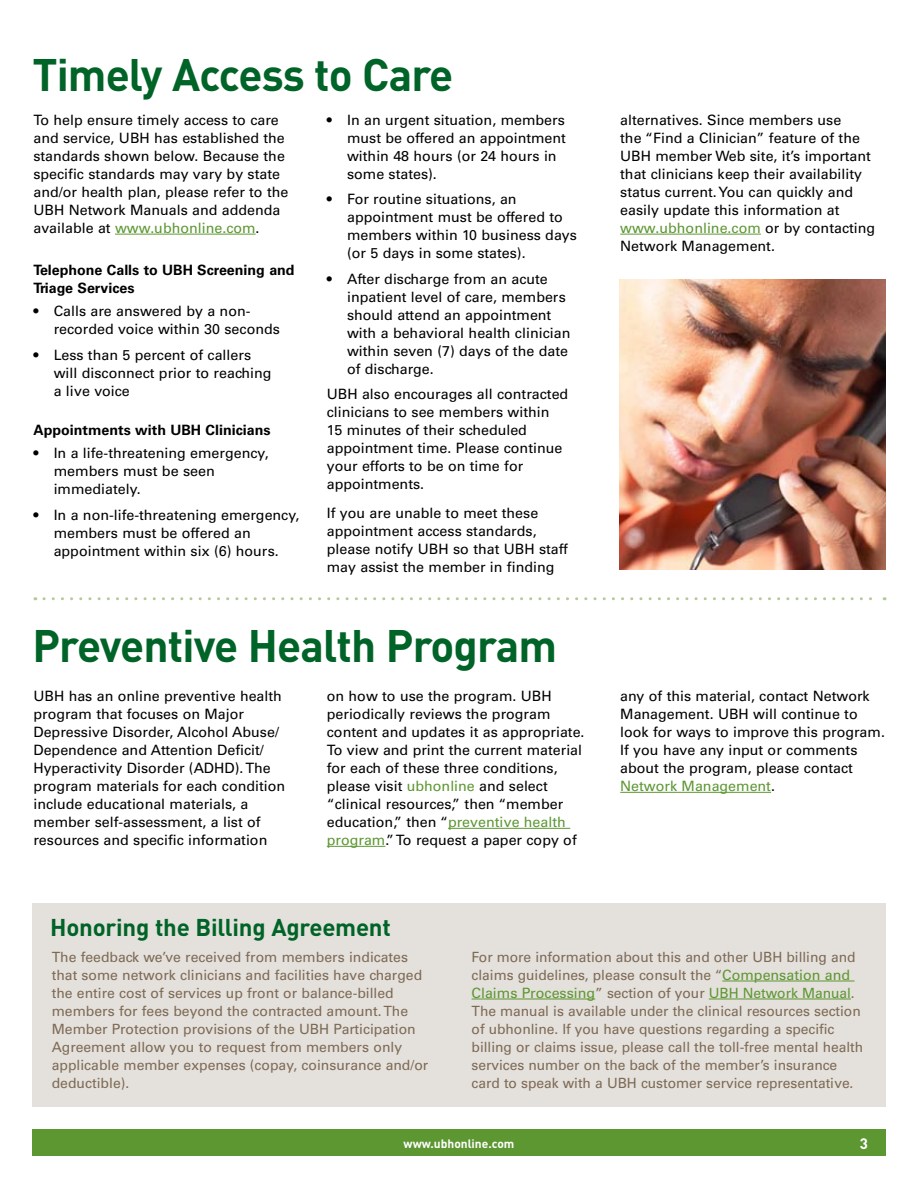
<style>
.page{position:relative;width:918px;height:1188px;background:#fff}
.page>*{position:absolute;margin:0;border:0;box-sizing:border-box;transform-origin:0 0}
.t1{font:700 45px "DIN";letter-spacing:-.02em;color:#006327}
.t2{font:700 24px "DIN";letter-spacing:-.01em;color:#006327}
.t3{font:700 15px "DIN";color:#fff}
.t4{font:14.25px/18px "Univers";color:#000}
.t5{font:700 14.25px/18px "Univers";color:#000}
.t6{font:14.25px "Univers";color:#5d9732}
.t7{font:14.1px/18px "Univers";letter-spacing:-.005em;color:#7d6a55}
.t8{font:700 12px "DIN";color:#fff}
.s1{color:#5d9732}
.s2{font-size:14.25px;color:#5d9732}
.s3{font-size:14.1px;color:#7d6a55}
.s4{font-size:14.1px}
</style>
<div class="page">
<div style="left:32px;top:1129px;width:854px;height:27px;background:#5d9732"></div>
<svg style="left:44px;top:597px;width:841px;height:3px"></svg>
<hr style="left:115px;top:234px;width:141px;height:1px;background:#5d9732">
<hr style="left:620px;top:234px;width:141px;height:1px;background:#5d9732">
<div style="left:32px;top:903px;width:854px;height:204px;background:#e4e0db"></div>
<hr style="left:722px;top:981px;width:133px;height:1px;background:#5d9732">
<hr style="left:472px;top:999px;width:123px;height:1px;background:#5d9732">
<hr style="left:709px;top:999px;width:142px;height:1px;background:#5d9732">
<hr style="left:448px;top:828px;width:122px;height:1px;background:#5d9732">
<hr style="left:327px;top:846px;width:58px;height:1px;background:#5d9732">
<hr style="left:620px;top:792px;width:151px;height:1px;background:#5d9732">
<img style="left:619px;top:279px;width:267px;height:291px">
<h1 class="t1" style="left:32px;top:46px;width:422px">Timely Access to Care</h1>
<p class="t4" style="left:33px;top:111px;width:257px">To help ensure timely access to care and service, UBH has established the standards shown below. Because the specific standards may vary by state and/or health plan, please refer to the UBH Network Manuals and addenda available at <span class="s1">www.ubhonline.com</span>.</p>
<p class="t5" style="left:33px;top:261px;width:263px">Telephone Calls to UBH Screening and<br>Triage Services</p>
<p class="t4" style="left:54px;top:302px;width:228px;text-indent:-20px">• Calls are answered by a non&shy;recorded voice within 30 seconds</p>
<p class="t4" style="left:54px;top:346px;width:219px;text-indent:-20px">• Less than 5 percent of callers will disconnect prior to reaching a live voice</p>
<p class="t5" style="left:33px;top:421px;width:239px">Appointments with UBH Clinicians</p>
<p class="t4" style="left:54px;top:444px;width:217px;text-indent:-20px">• In a life-threatening emergency, members must be seen immediately.</p>
<p class="t4" style="left:54px;top:506px;width:247px;text-indent:-20px">• In a non-life-threatening emergency, members must be offered an appointment within six (6) hours.</p>
<p class="t4" style="left:347px;top:111px;width:220px;text-indent:-20px">• In an urgent situation, members must be offered an appointment within 48 hours (or 24 hours in some states).</p>
<p class="t4" style="left:347px;top:190px;width:231px;text-indent:-20px">• For routine situations, an appointment must be offered to members within 10 business days (or 5 days in some states).</p>
<p class="t4" style="left:347px;top:270px;width:225px;text-indent:-20px">• After discharge from an acute inpatient level of care, members should attend an appointment with a behavioral health clinician within seven (7) days of the date of discharge.</p>
<p class="t4" style="left:327px;top:385px;width:243px">UBH also encourages all contracted clinicians to see members within<br>15 minutes of their scheduled appointment time. Please continue your efforts to be on time for appointments.</p>
<p class="t4" style="left:327px;top:504px;width:243px">If you are unable to meet these appointment access standards, please notify UBH so that UBH staff may assist the member in finding</p>
<h1 class="t1" style="left:32px;top:616px;width:526px">Preventive Health Program</h1>
<p class="t4" style="left:620px;top:111px;width:257px">alternatives. Since members use<br>the “Find a Clinician” feature of the UBH member Web site, it’s important that clinicians keep their availability status current. You can quickly and easily update this information at <span class="s1">www.ubhonline.com</span> or by contacting Network Management.</p>
<p class="t4" style="left:33px;top:687px;width:253px">UBH has an online preventive health program that focuses on Major Depressive Disorder, Alcohol Abuse/ Dependence and Attention Deficit/ Hyperactivity Disorder (ADHD). The program materials for each condition include educational materials, a member self-assessment, a list of resources and specific information</p>
<p class="t4" style="left:327px;top:687px;width:259px">on how to use the program. UBH periodically reviews the program content and updates it as appropriate.<br>To view and print the current material for each of these three conditions, please visit <span class="s1">ubhonline</span> and select “clinical resources,” then “member education,” then “<span class="s1">preventive health program</span>.” To request a paper copy of</p>
<p class="t4" style="left:620px;top:687px;width:266px">any of this material, contact Network<br>Management. UBH will continue to look for ways to improve this program.<br>If you have any input or comments about the program, please contact<br><span class="s1">Network Management</span>.</p>
<h2 class="t2" style="left:50px;top:912px;width:342px">Honoring the Billing Agreement</h2>
<p class="t7" style="left:52px;top:948px;width:378px">The feedback we’ve received from members indicates that some network clinicians and facilities have charged the entire cost of services up front or balance-billed members for fees beyond the contracted amount. The Member Protection provisions of the UBH Participation Agreement allow you to request from members only applicable member expenses (copay, coinsurance and/or deductible).</p>
<p class="t7" style="left:472px;top:948px;width:385px">For more information about this and other UBH billing and claims guidelines, please consult the “<span class="s2">Compensation and</span></p>
<p class="t6" style="left:472px;top:984px;width:385px">Claims Processing<span class="s3">” section of your</span> <span class="s4">UBH Network Manual</span><span class="s3">.</span></p>
<p class="t7" style="left:472px;top:1002px;width:393px">The manual is available under the clinical resources section of ubhonline. If you have questions regarding a specific billing or claims issue, please call the toll-free mental health services number on the back of the member’s insurance card to speak with a UBH customer service representative.</p>
<p class="t8" style="left:404px;top:1136px;width:112px">www.ubhonline.com</p>
<p class="t3" style="left:860px;top:1134px;width:10px">3</p>
</div>
